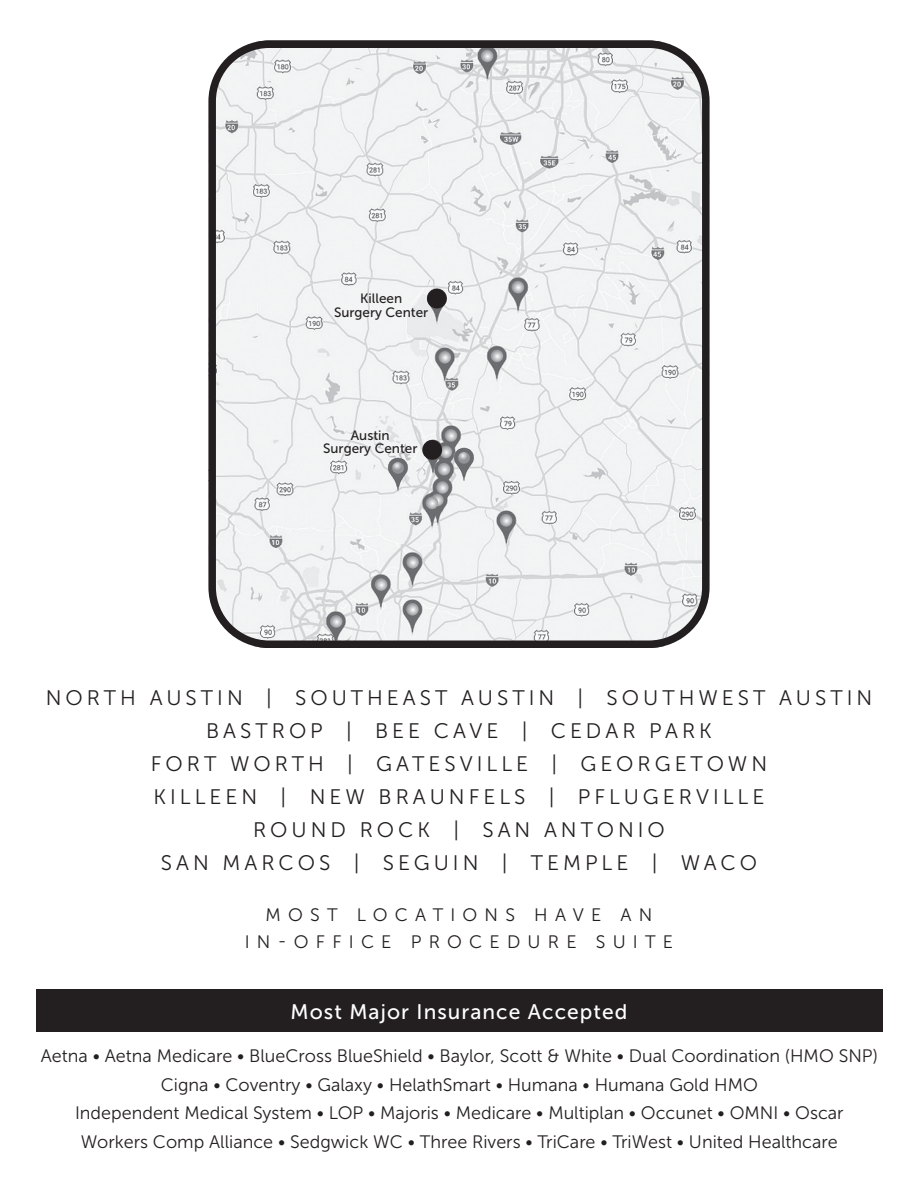
<style>
.page{position:relative;width:918px;height:1188px;background:#fff}
.page>*{position:absolute;margin:0;border:0;box-sizing:border-box;transform-origin:0 0}
.t1{font:21px "Museo Sans 300";letter-spacing:.19em;color:#231f20}
.t2{font:21px "Museo Sans 500";letter-spacing:.05em;color:#fff}
.t3{font:18px "Museo Sans 300";color:#231f20}
.t4{font:18px/27px "Museo Sans 300";letter-spacing:.4em;color:#231f20;text-align:center}
.t5{font:13.5px/13.5px "Museo Sans 500";color:#231f20;text-align:center}
</style>
<div class="page">
<img style="left:217px;top:49px;width:484px;height:590px">
<div style="left:208px;top:40px;width:502px;height:608px;border:8px solid #231f20;border-radius:57px"></div>
<svg style="left:330px;top:615px;width:13px;height:13px"></svg>
<svg style="left:375px;top:578px;width:12px;height:13px"></svg>
<svg style="left:406px;top:603px;width:13px;height:13px"></svg>
<svg style="left:406px;top:556px;width:13px;height:13px"></svg>
<svg style="left:500px;top:514px;width:12px;height:13px"></svg>
<svg style="left:426px;top:481px;width:23px;height:28px"></svg>
<svg style="left:439px;top:351px;width:12px;height:12px"></svg>
<svg style="left:491px;top:350px;width:12px;height:12px"></svg>
<svg style="left:512px;top:281px;width:12px;height:12px"></svg>
<svg style="left:481px;top:50px;width:12px;height:12px"></svg>
<svg style="left:427px;top:429px;width:30px;height:46px"></svg>
<div style="left:422px;top:440px;width:20px;height:20px;background:#231f20;border-radius:50%"></div>
<div style="left:427px;top:289px;width:20px;height:20px;background:#231f20;border-radius:50%"></div>
<img style="left:387px;top:454px;width:23px;height:39px">
<img style="left:452px;top:444px;width:23px;height:39px">
<div style="left:36px;top:989px;width:846px;height:43px;background:#231f20"></div>
<p class="t5" style="left:334px;top:292px;width:96px">Killeen<br>Surgery Center</p>
<p class="t5" style="left:323px;top:429px;width:96px">Austin<br>Surgery Center</p>
<p class="t1" style="left:46px;top:686px;width:828px">NORTH AUSTIN | SOUTHEAST AUSTIN | SOUTHWEST AUSTIN</p>
<p class="t1" style="left:206px;top:719px;width:507px">BASTROP | BEE CAVE | CEDAR PARK</p>
<p class="t1" style="left:151px;top:752px;width:618px">FORT WORTH | GATESVILLE | GEORGETOWN</p>
<p class="t1" style="left:154px;top:785px;width:612px">KILLEEN | NEW BRAUNFELS | PFLUGERVILLE</p>
<p class="t1" style="left:253px;top:818px;width:413px">ROUND ROCK | SAN ANTONIO</p>
<p class="t1" style="left:161px;top:851px;width:598px">SAN MARCOS | SEGUIN | TEMPLE | WACO</p>
<p class="t4" style="left:245px;top:901px;width:430px">MOST LOCATIONS HAVE AN<br>IN-OFFICE PROCEDURE SUITE</p>
<p class="t2" style="left:291px;top:1000px;width:338px">Most Major Insurance Accepted</p>
<p class="t3" style="left:41px;top:1046px;width:839px">Aetna • Aetna Medicare • BlueCross BlueShield • Baylor, Scott &amp; White • Dual Coordination (HMO SNP)</p>
<p class="t3" style="left:161px;top:1075px;width:599px">Cigna • Coventry • Galaxy • HelathSmart • Humana • Humana Gold HMO</p>
<p class="t3" style="left:75px;top:1103px;width:770px">Independent Medical System • LOP • Majoris • Medicare • Multiplan • Occunet • OMNI • Oscar</p>
<p class="t3" style="left:81px;top:1132px;width:758px">Workers Comp Alliance • Sedgwick WC • Three Rivers • TriCare • TriWest • United Healthcare</p>
</div>
